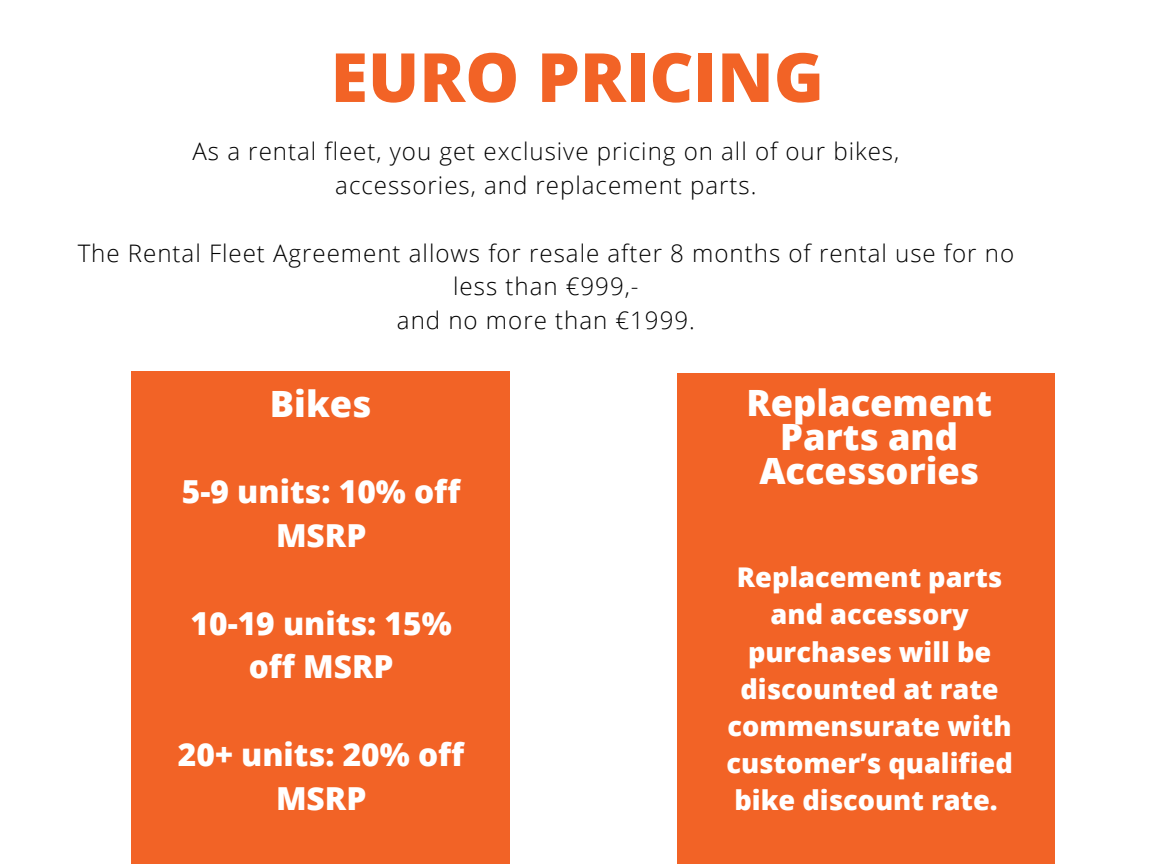
<style>
.page{position:relative;width:1152px;height:864px;background:#fff}
.page>*{position:absolute;margin:0;border:0;box-sizing:border-box;transform-origin:0 0}
.t1{font:800 67.95px "Open Sans";color:#f26326}
.t2{font:800 36.3px/33.8px "Open Sans";color:#fff;text-align:center}
.t3{font:800 31.65px/43.8px "Open Sans";color:#fff;text-align:center}
.t4{font:800 27.15px/37.2px "Open Sans";color:#fff;text-align:center}
.t5{font:300 24.15px/33.8px "Open Sans";letter-spacing:.04em;color:#000;text-align:center}
</style>
<div class="page">
<div style="left:132px;top:371px;width:378px;height:493px;background:#f26326"></div>
<div style="left:677px;top:374px;width:378px;height:490px;background:#f26326"></div>
<h1 class="t1" style="left:331px;top:29px;width:495px">EURO PRICING</h1>
<p class="t5" style="left:192px;top:134px;width:708px">As a rental fleet, you get exclusive pricing on all of our bikes, accessories, and replacement parts.</p>
<p class="t5" style="left:78px;top:235px;width:938px">The Rental Fleet Agreement allows for resale after 8 months of rental use for no less than €999,-<br>and no more than €1999.</p>
<h2 class="t2" style="left:270px;top:386px;width:103px">Bikes</h2>
<h3 class="t3" style="left:182px;top:469px;width:280px">5-9 units: 10% off<br>MSRP</h3>
<h3 class="t3" style="left:191px;top:600px;width:263px">10-19 units: 15% off MSRP</h3>
<h3 class="t3" style="left:178px;top:732px;width:288px">20+ units: 20% off<br>MSRP</h3>
<h2 class="t2" style="left:746px;top:385px;width:247px">Replacement<br>Parts and<br>Accessories</h2>
<p class="t4" style="left:726px;top:558px;width:288px">Replacement parts and accessory purchases will be discounted at rate commensurate with customer’s qualified bike discount rate.</p>
</div>
